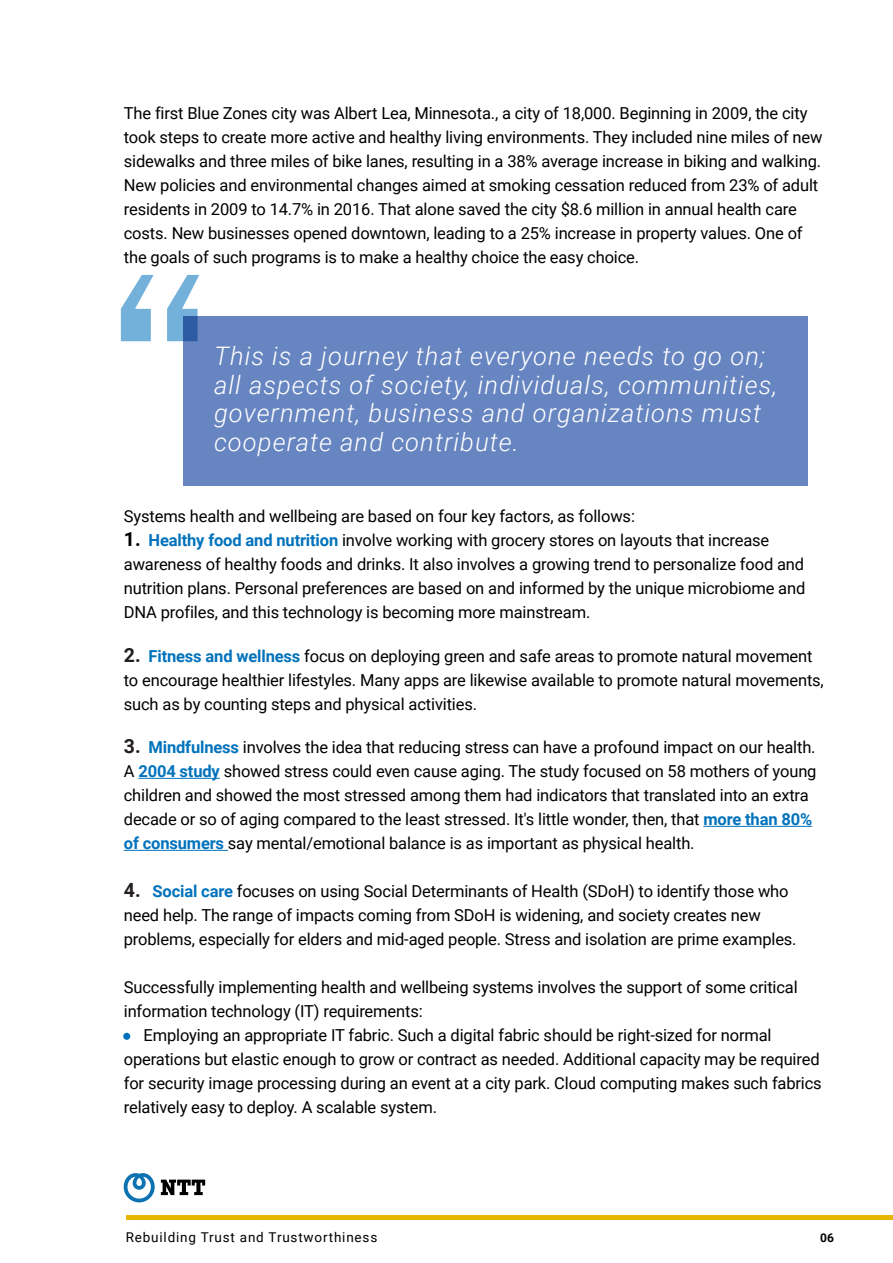
<style>
.page{position:relative;width:893px;height:1263px;background:#fff}
.page>*{position:absolute;margin:0;border:0;box-sizing:border-box;transform-origin:0 0}
.t1{font:italic 300 25.5px/28.5px "Roboto";letter-spacing:.04em;color:#fff}
.t2{font:16.5px/24px "Roboto";letter-spacing:-.01em;color:#000}
.t3{font:13.5px "Roboto";letter-spacing:.06em;color:#000}
.t4{font:700 12px "Roboto";color:#000}
.s1{font-weight:700;font-size:19.5px}
.s2{font-weight:700;color:#0072bc}
.s3{font-weight:700;font-size:19.5px;color:#231f20}
</style>
<div class="page">
<div style="left:183px;top:317px;width:625px;height:169px;background:#6785c1"></div>
<hr style="left:138px;top:778px;width:82px;height:1px;background:#0072bc">
<hr style="left:703px;top:826px;width:109px;height:1px;background:#0072bc">
<hr style="left:124px;top:850px;width:104px;height:1px;background:#0072bc">
<div style="left:123px;top:1033px;width:7px;height:7px;background:#0072bc;border-radius:50%"></div>
<svg style="left:121px;top:275px;width:78px;height:66px"></svg>
<svg style="left:124px;top:1173px;width:31px;height:29px"></svg>
<svg style="left:161px;top:1179px;width:44px;height:16px"></svg>
<hr style="left:126px;top:1215px;width:767px;height:4px;background:#e6b600">
<p class="t2" style="left:124px;top:100px;width:700px">The first Blue Zones city was Albert Lea, Minnesota., a city of 18,000. Beginning in 2009, the city took steps to create more active and healthy living environments. They included nine miles of new sidewalks and three miles of bike lanes, resulting in a 38% average increase in biking and walking.<br>New policies and environmental changes aimed at smoking cessation reduced from 23% of adult residents in 2009 to 14.7% in 2016. That alone saved the city $8.6 million in annual health care costs. New businesses opened downtown, leading to a 25% increase in property values. One of the goals of such programs is to make a healthy choice the easy choice.</p>
<p class="t1" style="left:214px;top:341px;width:565px">This is a journey that everyone needs to go on; all aspects of society, individuals, communities, government, business and organizations must cooperate and contribute.</p>
<p class="t2" style="left:124px;top:504px;width:513px">Systems health and wellbeing are based on four key factors, as follows:</p>
<p class="t2" style="left:124px;top:528px;width:683px"><span class="s1">1.</span> <span class="s2">Healthy food and nutrition</span> involve working with grocery stores on layouts that increase awareness of healthy foods and drinks. It also involves a growing trend to personalize food and nutrition plans. Personal preferences are based on and informed by the unique microbiome and DNA profiles, and this technology is becoming more mainstream.</p>
<p class="t2" style="left:124px;top:643px;width:701px"><span class="s3">2.</span> <span class="s2">Fitness and wellness</span> focus on deploying green and safe areas to promote natural movement to encourage healthier lifestyles. Many apps are likewise available to promote natural movements, such as by counting steps and physical activities.</p>
<p class="t2" style="left:124px;top:735px;width:694px"><span class="s3">3.</span> <span class="s2">Mindfulness</span> involves the idea that reducing stress can have a profound impact on our health.<br>A <span class="s2">2004 study</span> showed stress could even cause aging. The study focused on 58 mothers of young children and showed the most stressed among them had indicators that translated into an extra decade or so of aging compared to the least stressed. It's little wonder, then, that <span class="s2">more than 80% of consumers</span> say mental/emotional balance is as important as physical health.</p>
<p class="t2" style="left:124px;top:879px;width:674px"><span class="s3">4.</span> <span class="s2">Social care</span> focuses on using Social Determinants of Health (SDoH) to identify those who need help. The range of impacts coming from SDoH is widening, and society creates new problems, especially for elders and mid-aged people. Stress and isolation are prime examples.</p>
<p class="t2" style="left:124px;top:975px;width:675px">Successfully implementing health and wellbeing systems involves the support of some critical information technology (IT) requirements:</p>
<p class="t2" style="left:124px;top:1023px;width:699px;text-indent:20px">Employing an appropriate IT fabric. Such a digital fabric should be right-sized for normal operations but elastic enough to grow or contract as needed. Additional capacity may be required for security image processing during an event at a city park. Cloud computing makes such fabrics relatively easy to deploy. A scalable system.</p>
<p class="t3" style="left:126px;top:1228px;width:253px">Rebuilding Trust and Trustworthiness</p>
<p class="t4" style="left:820px;top:1229px;width:15px">06</p>
</div>
